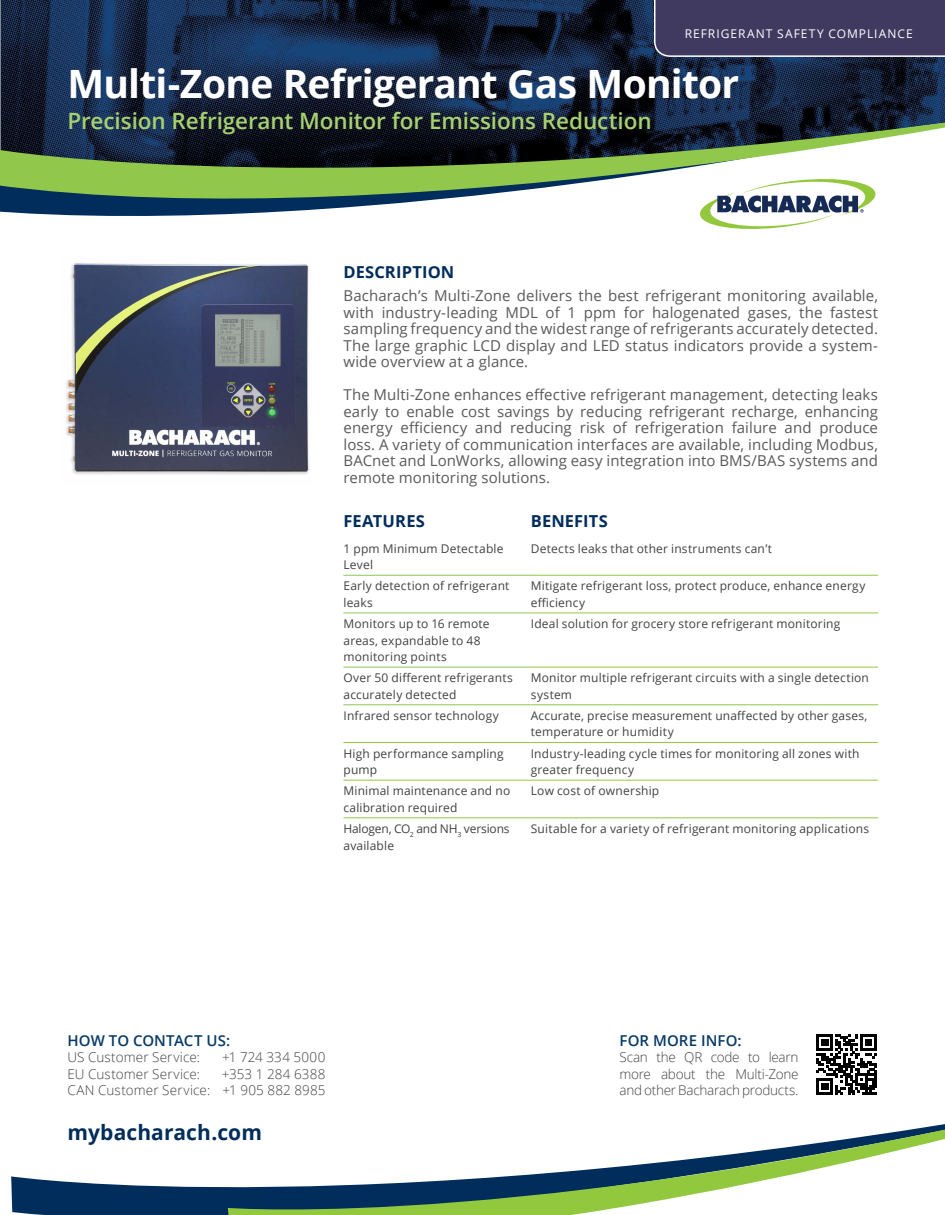
<style>
.page{position:relative;width:945px;height:1215px;background:#fff}
.page>*{position:absolute;margin:0;border:0;box-sizing:border-box;transform-origin:0 0}
.Product_Type{font:700 39px "Open Sans";letter-spacing:-.02em;color:#fff}
.Product_Name{font:600 22.5px "Open Sans";letter-spacing:-.005em;color:#a7d170}
.mybacharach_com{font:700 21px "Open Sans";letter-spacing:.005em;color:#002d5c}
.Subtitle{font:700 16.5px "Open Sans";letter-spacing:.01em;color:#002d5c}
.Product_-_Body_Copy{font:15px/16.5px "Open Sans";letter-spacing:.005em;color:#58595b;text-align:justify}
.t1{font:600 15px "Open Sans";letter-spacing:.005em;color:#073a67}
.t2{font:300 13.5px/16.5px "Open Sans";color:#414142;text-align:justify}
.Table_-_Body_Copy{font:12px/16.5px "Open Sans";letter-spacing:.015em;color:#414142}
.Table_-_Body_Copy-2{font:12px/16.5px "Open Sans";letter-spacing:-.015em;color:#414142}
.Product_Name-2{font:12px "Open Sans";letter-spacing:.085em;color:#fff}
</style>
<div class="page">
<img style="left:1px;top:0;width:944px;height:106px">
<svg style="left:0;top:106px;width:945px;height:110px"></svg>
<svg style="left:699px;top:177px;width:177px;height:52px"></svg>
<div style="left:653px;top:0;width:292px;height:58px;background:#413a60"></div>
<img style="left:66px;top:263px;width:243px;height:212px">
<hr style="left:344px;top:575px;width:187px;height:1px;background:#8bc757">
<hr style="left:344px;top:613px;width:187px;height:1px;background:#8bc757">
<hr style="left:344px;top:667px;width:187px;height:1px;background:#8bc757">
<hr style="left:344px;top:705px;width:187px;height:1px;background:#8bc757">
<hr style="left:531px;top:575px;width:347px;height:1px;background:#91c83e">
<hr style="left:531px;top:613px;width:347px;height:1px;background:#91c83e">
<hr style="left:531px;top:667px;width:347px;height:1px;background:#91c83e">
<hr style="left:531px;top:704px;width:347px;height:1px;background:#91c83e">
<hr style="left:344px;top:742px;width:187px;height:1px;background:#91c83e">
<hr style="left:531px;top:742px;width:347px;height:1px;background:#91c83e">
<hr style="left:344px;top:780px;width:187px;height:1px;background:#91c83e">
<hr style="left:531px;top:780px;width:347px;height:1px;background:#91c83e">
<hr style="left:344px;top:817px;width:187px;height:1px;background:#91c83e">
<hr style="left:531px;top:817px;width:347px;height:1px;background:#91c83e">
<svg style="left:816px;top:1034px;width:61px;height:46px"></svg>
<svg style="left:11px;top:1176px;width:217px;height:39px;fill:#002d5c"></svg>
<svg style="left:228px;top:1080px;width:717px;height:135px"></svg>
<p class="Product_Name-2" style="left:685px;top:26px;width:229px">REFRIGERANT SAFETY COMPLIANCE</p>
<p class="Product_Type" style="left:68px;top:56px;width:673px">Multi-Zone Refrigerant Gas Monitor</p>
<p class="Product_Name" style="left:68px;top:106px;width:586px">Precision Refrigerant Monitor for Emissions Reduction</p>
<p class="Subtitle" style="left:344px;top:260px;width:112px">DESCRIPTION</p>
<p class="Product_-_Body_Copy" style="left:344px;top:287px;width:536px">Bacharach’s Multi-Zone delivers the best refrigerant monitoring available, with industry-leading MDL of 1 ppm for halogenated gases, the fastest sampling frequency and the widest range of refrigerants accurately detected.<br>The large graphic LCD display and LED status indicators provide a system&shy;wide overview at a glance.</p>
<p class="Product_-_Body_Copy" style="left:344px;top:386px;width:536px">The Multi-Zone enhances effective refrigerant management, detecting leaks early to enable cost savings by reducing refrigerant recharge, enhancing energy efficiency and reducing risk of refrigeration failure and produce loss. A variety of communication interfaces are available, including Modbus, BACnet and LonWorks, allowing easy integration into BMS/BAS systems and remote monitoring solutions.</p>
<p class="Subtitle" style="left:344px;top:509px;width:83px">FEATURES</p>
<p class="Subtitle" style="left:531px;top:509px;width:79px">BENEFITS</p>
<p class="Table_-_Body_Copy" style="left:344px;top:540px;width:162px">1 ppm Minimum Detectable<br>Level</p>
<p class="Table_-_Body_Copy" style="left:531px;top:540px;width:243px">Detects leaks that other instruments can’t</p>
<p class="Table_-_Body_Copy" style="left:344px;top:578px;width:168px">Early detection of refrigerant leaks</p>
<p class="Table_-_Body_Copy" style="left:531px;top:578px;width:336px">Mitigate refrigerant loss, protect produce, enhance energy efficiency</p>
<p class="Table_-_Body_Copy" style="left:344px;top:615px;width:148px">Monitors up to 16 remote areas, expandable to 48 monitoring points</p>
<p class="Table_-_Body_Copy" style="left:531px;top:615px;width:311px">Ideal solution for grocery store refrigerant monitoring</p>
<p class="Table_-_Body_Copy" style="left:344px;top:669px;width:171px">Over 50 different refrigerants accurately detected</p>
<p class="Table_-_Body_Copy" style="left:531px;top:669px;width:340px">Monitor multiple refrigerant circuits with a single detection system</p>
<p class="Table_-_Body_Copy" style="left:344px;top:707px;width:157px">Infrared sensor technology</p>
<p class="Table_-_Body_Copy" style="left:531px;top:707px;width:338px">Accurate, precise measurement unaffected by other gases, temperature or humidity</p>
<p class="Table_-_Body_Copy" style="left:344px;top:745px;width:162px">High performance sampling pump</p>
<p class="Table_-_Body_Copy" style="left:531px;top:745px;width:330px">Industry-leading cycle times for monitoring all zones with greater frequency</p>
<p class="Table_-_Body_Copy" style="left:344px;top:782px;width:168px">Minimal maintenance and no calibration required</p>
<p class="Table_-_Body_Copy" style="left:531px;top:782px;width:130px">Low cost of ownership</p>
<p class="Table_-_Body_Copy-2" style="left:344px;top:820px;width:168px">Halogen, CO<sub>2</sub> and NH<sub>3</sub> versions available</p>
<p class="Table_-_Body_Copy" style="left:531px;top:820px;width:340px">Suitable for a variety of refrigerant monitoring applications</p>
<p class="t1" style="left:68px;top:1030px;width:164px">HOW TO CONTACT US:</p>
<p class="t2" style="left:68px;top:1049px;width:134px">US Customer Service:</p>
<p class="t2" style="left:222px;top:1049px;width:105px">+1 724 334 5000</p>
<p class="t2" style="left:68px;top:1065px;width:134px">EU Customer Service:</p>
<p class="t2" style="left:222px;top:1065px;width:105px">+353 1 284 6388</p>
<p class="t2" style="left:68px;top:1082px;width:260px">CAN Customer Service: +1 905 882 8985</p>
<p class="mybacharach_com" style="left:68px;top:1118px;width:196px">mybacharach.com</p>
<p class="t1" style="left:620px;top:1030px;width:124px">FOR MORE INFO:</p>
<p class="t2" style="left:620px;top:1049px;width:181px">Scan the QR code to learn more about the Multi-Zone and other Bacharach products.</p>
</div>
